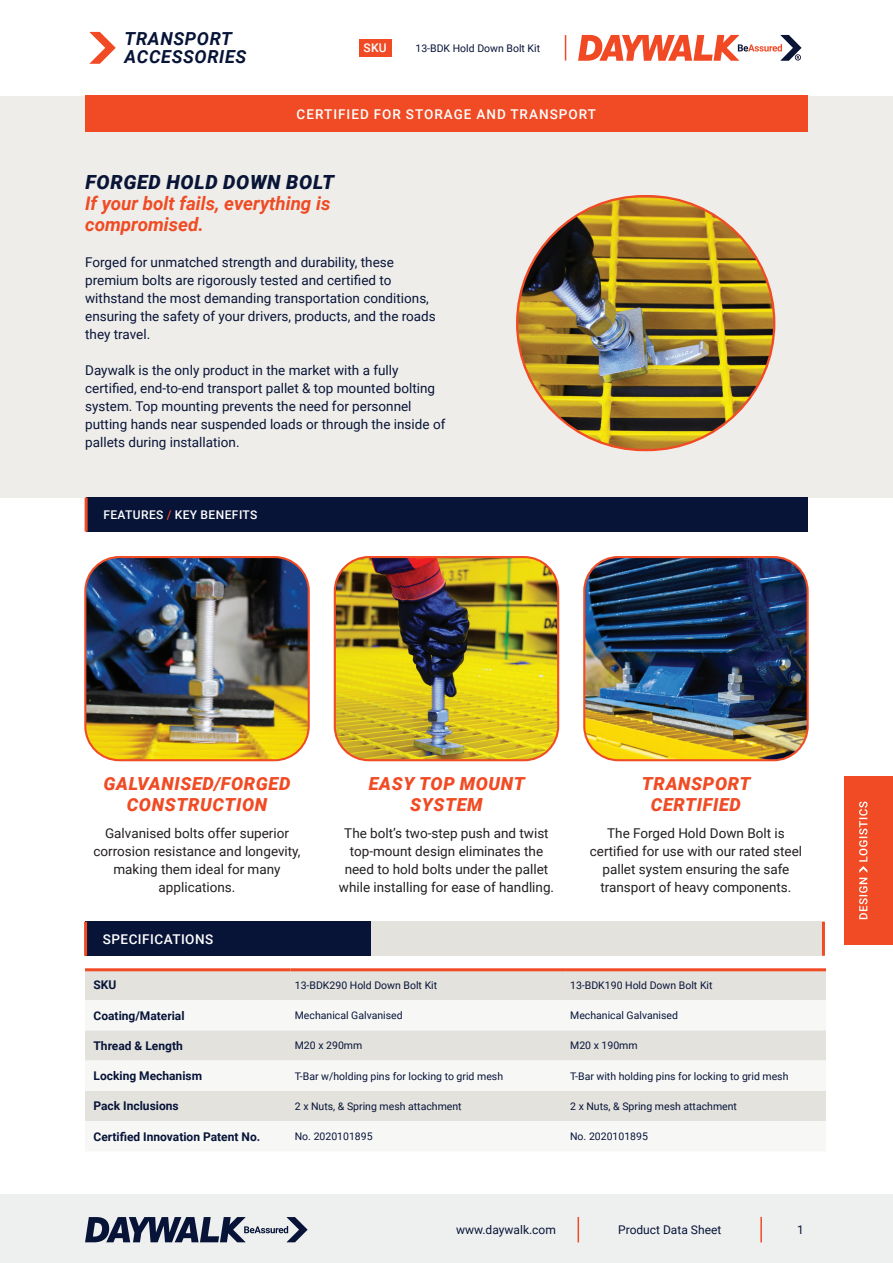
<style>
.page{position:relative;width:893px;height:1263px;background:#fff}
.page>*{position:absolute;margin:0;border:0;box-sizing:border-box;transform-origin:0 0}
.t1{font:italic 900 19.5px "Roboto";letter-spacing:.035em;color:#091537}
.t2{font:italic 700 18.75px/21px "Roboto";color:#f04b24}
.t3{font:italic 900 18px/21.6px "Roboto";letter-spacing:.035em;color:#f04b24;text-align:center}
.t4{font:italic 700 18px/18px "Roboto";letter-spacing:.035em;color:#071438}
.t5{font:13.5px/18px "Roboto";color:#091537}
.t6{font:13.5px/18px "Roboto";color:#231f20;text-align:center}
.t7{font:500 13.5px "Roboto";letter-spacing:.075em;color:#fff}
.t8{font:500 13.5px "Roboto";letter-spacing:.035em;color:#fff}
.t9{font:700 12px "Roboto";color:#071438}
.t10{font:12px "Roboto";color:#071438}
.t11{font:500 12px "Roboto";letter-spacing:.035em;color:#fff}
.t12{font:10.5px "Roboto";color:#071438}
.s1{color:#f04b24}
</style>
<div class="page">
<div style="left:0;top:1194px;width:893px;height:69px;background:#eef0ef"></div>
<svg style="left:578px;top:1217px;width:1px;height:25px"></svg>
<hr style="left:760px;top:1217px;width:2px;height:25px;background:#f04b24">
<div style="left:844px;top:776px;width:49px;height:169px;background:#f04b24"></div>
<svg style="left:859px;top:801px;width:8px;height:118px"></svg>
<svg style="left:85px;top:1217px;width:223px;height:25px"></svg>
<div style="left:0;top:96px;width:893px;height:402px;background:#eeedea"></div>
<div style="left:85px;top:96px;width:723px;height:36px;background:#f04b24"></div>
<div style="left:86px;top:498px;width:722px;height:34px;background:#071438"></div>
<hr style="left:85px;top:498px;width:3px;height:34px;background:#f04b24">
<div style="left:86px;top:922px;width:285px;height:34px;background:#071438"></div>
<div style="left:371px;top:922px;width:452px;height:34px;background:#e3e2dd"></div>
<hr style="left:84px;top:922px;width:3px;height:34px;background:#f04b24">
<hr style="left:822px;top:922px;width:3px;height:34px;background:#f04b24">
<img style="left:586px;top:559px;width:220px;height:201px">
<div style="left:583px;top:556px;width:226px;height:205px;border:2px solid #f04b24;border-radius:34px"></div>
<img style="left:335px;top:557px;width:223px;height:203px">
<div style="left:334px;top:556px;width:225px;height:205px;border:2px solid #f04b24;border-radius:34px"></div>
<img style="left:87px;top:559px;width:220px;height:201px">
<div style="left:84px;top:556px;width:226px;height:205px;border:2px solid #f04b24;border-radius:34px"></div>
<img style="left:517px;top:196px;width:257px;height:254px;border-radius:127px">
<div style="left:85px;top:971px;width:741px;height:29px;background:#e3e2dd"></div>
<svg style="left:85px;top:1030px;width:741px;height:91px;fill:#e3e2dd"></svg>
<hr style="left:85px;top:968px;width:206px;height:3px;background:#f04b24">
<hr style="left:291px;top:968px;width:275px;height:3px;background:#f04b24">
<hr style="left:566px;top:968px;width:260px;height:3px;background:#f04b24">
<svg style="left:89px;top:32px;width:27px;height:32px"></svg>
<div style="left:359px;top:39px;width:32px;height:17px;background:#f04b24"></div>
<svg style="left:565px;top:35px;width:1px;height:26px"></svg>
<svg style="left:578px;top:35px;width:223px;height:26px"></svg>
<h3 class="t4" style="left:125px;top:29px;width:123px">TRANSPORT<br>ACCESSORIES</h3>
<p class="t11" style="left:363px;top:39px;width:25px">SKU</p>
<p class="t12" style="left:415px;top:40px;width:126px">13-BDK Hold Down Bolt Kit</p>
<p class="t7" style="left:297px;top:105px;width:301px">CERTIFIED FOR STORAGE AND TRANSPORT</p>
<h1 class="t1" style="left:86px;top:168px;width:250px">FORGED HOLD DOWN BOLT</h1>
<h2 class="t2" style="left:85px;top:192px;width:247px">If your bolt fails, everything is compromised.</h2>
<p class="t5" style="left:85px;top:253px;width:352px">Forged for unmatched strength and durability, these premium bolts are rigorously tested and certified to withstand the most demanding transportation conditions, ensuring the safety of your drivers, products, and the roads they travel.</p>
<p class="t5" style="left:85px;top:361px;width:362px">Daywalk is the only product in the market with a fully certified, end-to-end transport pallet &amp; top mounted bolting system. Top mounting prevents the need for personnel putting hands near suspended loads or through the inside of pallets during installation.</p>
<p class="t11" style="left:103px;top:506px;width:156px">FEATURES <span class="s1">/</span> KEY BENEFITS</p>
<h3 class="t3" style="left:104px;top:772px;width:188px">GALVANISED/FORGED<br>CONSTRUCTION</h3>
<p class="t6" style="left:93px;top:823px;width:209px">Galvanised bolts offer superior corrosion resistance and longevity, making them ideal for many applications.</p>
<p class="t8" style="left:103px;top:929px;width:112px">SPECIFICATIONS</p>
<h3 class="t3" style="left:369px;top:772px;width:158px">EASY TOP MOUNT<br>SYSTEM</h3>
<p class="t6" style="left:339px;top:823px;width:217px">The bolt’s two-step push and twist top-mount design eliminates the need to hold bolts under the pallet while installing for ease of handling.</p>
<h3 class="t3" style="left:642px;top:772px;width:110px">TRANSPORT<br>CERTIFIED</h3>
<p class="t6" style="left:590px;top:823px;width:214px">The Forged Hold Down Bolt is certified for use with our rated steel pallet system ensuring the safe transport of heavy components.</p>
<p class="t9" style="left:94px;top:977px;width:24px">SKU</p>
<p class="t12" style="left:295px;top:978px;width:144px">13-BDK290 Hold Down Bolt Kit</p>
<p class="t12" style="left:570px;top:978px;width:144px">13-BDK190 Hold Down Bolt Kit</p>
<p class="t9" style="left:94px;top:1007px;width:93px">Coating/Material</p>
<p class="t12" style="left:295px;top:1008px;width:109px">Mechanical Galvanised</p>
<p class="t12" style="left:570px;top:1008px;width:109px">Mechanical Galvanised</p>
<p class="t9" style="left:94px;top:1037px;width:91px">Thread &amp; Length</p>
<p class="t12" style="left:295px;top:1038px;width:69px">M20 x 290mm</p>
<p class="t12" style="left:570px;top:1038px;width:69px">M20 x 190mm</p>
<p class="t9" style="left:94px;top:1067px;width:110px">Locking Mechanism</p>
<p class="t12" style="left:295px;top:1068px;width:210px">T-Bar w/holding pins for locking to grid mesh</p>
<p class="t12" style="left:570px;top:1068px;width:220px">T-Bar with holding pins for locking to grid mesh</p>
<p class="t9" style="left:94px;top:1098px;width:87px">Pack Inclusions</p>
<p class="t12" style="left:295px;top:1099px;width:168px">2 x Nuts, &amp; Spring mesh attachment</p>
<p class="t12" style="left:570px;top:1099px;width:168px">2 x Nuts, &amp; Spring mesh attachment</p>
<p class="t9" style="left:94px;top:1128px;width:168px">Certified Innovation Patent No.</p>
<p class="t12" style="left:295px;top:1129px;width:79px">No. 2020101895</p>
<p class="t12" style="left:570px;top:1129px;width:79px">No. 2020101895</p>
<p class="t10" style="left:456px;top:1221px;width:101px">www.daywalk.com</p>
<p class="t10" style="left:618px;top:1221px;width:105px">Product Data Sheet</p>
<p class="t10" style="left:797px;top:1221px;width:8px">1</p>
</div>
